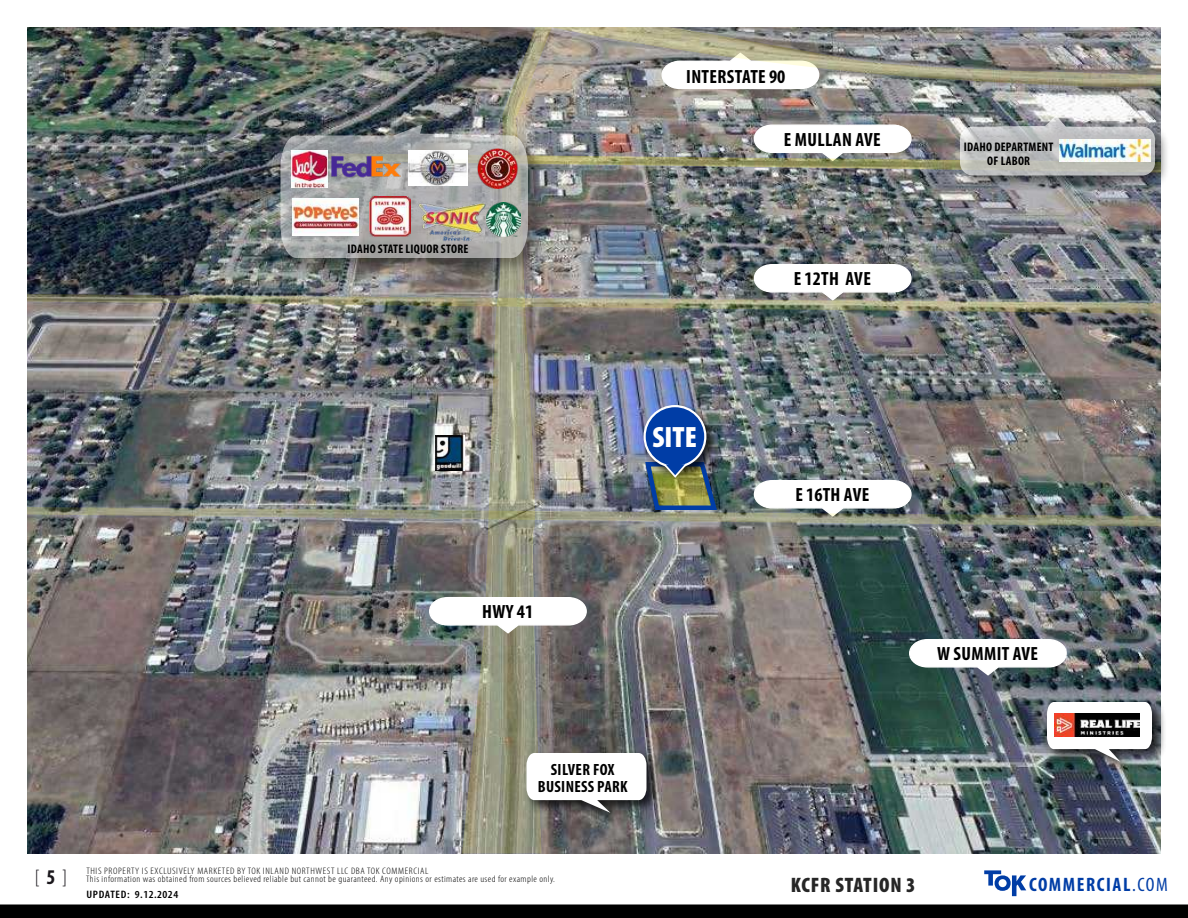
<style>
.page{position:relative;width:1188px;height:918px;background:#fff}
.page>*{position:absolute;margin:0;border:0;box-sizing:border-box;transform-origin:0 0}
.t1{font:900 condensed 29.55px "Myriad Pro";color:#fff}
.t2{font:900 condensed 21px "Myriad Pro";letter-spacing:.04em;color:#262626}
.t3{font:300 condensed 21px "Myriad Pro";color:#1a171c}
.t4{font:700 condensed 19.5px "Myriad Pro";letter-spacing:.08em;color:#003da6}
.t5{font:700 condensed 19.2px "Myriad Pro";letter-spacing:.02em;color:#000}
.t6{font:700 condensed 16.35px/17.9px "Myriad Pro";letter-spacing:.02em;color:#000;text-align:center}
.t7{font:700 condensed 12.45px/13.6px "Myriad Pro";letter-spacing:.02em;color:#000;text-align:center}
.t8{font:600 condensed 10.8px "Myriad Pro";letter-spacing:.04em;color:#000;scale:1.11 1}
.t9{font:300 condensed 9.45px/8.7px "Myriad Pro";letter-spacing:.04em;color:#000;scale:1.11 1}
.s1{font-weight:700}
.s2{font-weight:400}
</style>
<div class="page">
<svg style="left:984px;top:870px;width:42px;height:26px"></svg>
<img style="left:27px;top:27px;width:1134px;height:827px">
<img style="left:462px;top:27px;width:90px;height:827px">
<div style="left:523px;top:750px;width:138px;height:77px;background:#000;opacity:.75"></div>
<svg style="left:527px;top:753px;width:120px;height:60px"></svg>
<div style="left:0;top:904px;width:1188px;height:14px;background:#000"></div>
<svg style="left:908px;top:638px;width:160px;height:39px"></svg>
<svg style="left:428px;top:596px;width:160px;height:39px"></svg>
<img style="left:550px;top:27px;width:611px;height:63px">
<div style="left:1044px;top:699px;width:123px;height:76px;background:#000;opacity:.75"></div>
<svg style="left:1047px;top:702px;width:105px;height:60px"></svg>
<img style="left:1054px;top:714px;width:86px;height:23px">
<div style="left:957px;top:113px;width:213px;height:77px;background:#000;opacity:.49"></div>
<img style="left:27px;top:116px;width:1134px;height:198px">
<img style="left:1059px;top:140px;width:91px;height:21px">
<img style="left:408px;top:150px;width:60px;height:36px">
<img style="left:291px;top:150px;width:37px;height:38px">
<img style="left:369px;top:196px;width:41px;height:40px">
<img style="left:292px;top:198px;width:67px;height:37px">
<img style="left:486px;top:202px;width:34px;height:35px">
<img style="left:416px;top:201px;width:70px;height:40px">
<img style="left:477px;top:148px;width:42px;height:40px">
<img style="left:332px;top:147px;width:69px;height:39px">
<img style="left:27px;top:404px;width:1134px;height:122px">
<h3 class="t7" style="left:348px;top:242px;width:122px">IDAHO STATE LIQUOR STORE</h3>
<h3 class="t5" style="left:482px;top:600px;width:53px">HWY 41</h3>
<h3 class="t5" style="left:686px;top:64px;width:101px">INTERSTATE 90</h3>
<h3 class="t5" style="left:784px;top:127px;width:99px">E MULLAN AVE</h3>
<h1 class="t1" style="left:653px;top:418px;width:46px">SITE</h1>
<h3 class="t5" style="left:794px;top:267px;width:79px">E 12TH AVE</h3>
<h3 class="t5" style="left:795px;top:483px;width:76px">E 16TH AVE</h3>
<h3 class="t6" style="left:538px;top:760px;width:91px">SILVER FOX<br>BUSINESS PARK</h3>
<h3 class="t7" style="left:964px;top:140px;width:91px">IDAHO DEPARTMENT<br>OF LABOR</h3>
<h3 class="t5" style="left:937px;top:642px;width:103px">W SUMMIT AVE</h3>
<p class="t9" style="left:86px;top:866px;width:424px">THIS PROPERTY IS EXCLUSIVELY MARKETED BY TOK INLAND NORTHWEST LLC DBA TOK COMMERCIAL<br>This information was obtained from sources believed reliable but cannot be guaranteed. Any opinions or estimates are used for example only.</p>
<p class="t8" style="left:86px;top:888px;width:84px">Updated: 9.12.2024</p>
<h2 class="t3" style="left:35px;top:864px;width:34px">[ <span class="s1">5</span> ]</h2>
<h3 class="t4" style="left:1029px;top:872px;width:140px">COMMERCIAL<span class="s2">.COM</span></h3>
<h2 class="t2" style="left:791px;top:871px;width:126px">KCFR STATION 3</h2>
</div>
